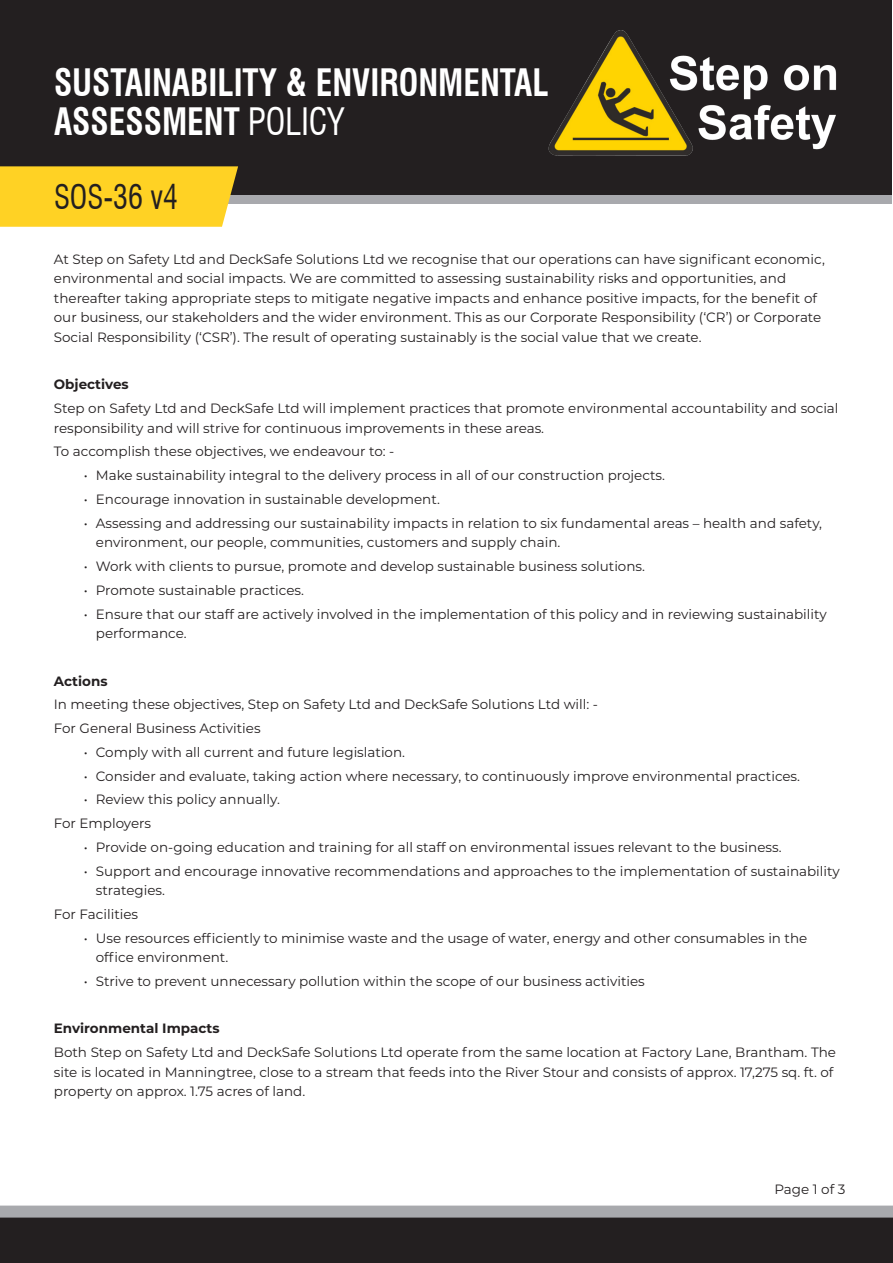
<style>
.page{position:relative;width:893px;height:1263px;background:#fff}
.page>*{position:absolute;margin:0;border:0;box-sizing:border-box;transform-origin:0 0}
.t1{font:700 condensed 36.9px/38.4px "Swiss 721 BT";color:#fff;scale:.9 1}
.t2{font:condensed 33px "Swiss 721 BT";color:#231f20;scale:.9 1}
.Body_Copy{font:13.5px/19.5px "Montserrat";color:#231f20}
.Sub_Heading{font:700 13.5px "Montserrat";color:#231f20}
.Page_number{font:13.5px "Montserrat";color:#231f20}
.s1{font-weight:400}
</style>
<div class="page">
<div style="left:1px;top:0;width:891px;height:195px;background:#231f20"></div>
<div style="left:1px;top:195px;width:891px;height:9px;background:#a8a9ad"></div>
<div style="left:0;top:166px;width:238px;height:61px;background:#ffd224"></div>
<img style="left:548px;top:30px;width:288px;height:126px">
<div style="left:0;top:1217px;width:893px;height:46px;background:#231f20"></div>
<div style="left:0;top:1205px;width:893px;height:12px;background:#a8a9ad"></div>
<p class="t1" style="left:54px;top:64px;width:551px">SUSTAINABILITY &amp; ENVIRONMENTAL<br>ASSESSMENT <span class="s1">POLICY</span></p>
<p class="t2" style="left:54px;top:177px;width:139px">SOS-36 v4</p>
<p class="Body_Copy" style="left:54px;top:249px;width:773px">At Step on Safety Ltd and DeckSafe Solutions Ltd we recognise that our operations can have significant economic, environmental and social impacts. We are committed to assessing sustainability risks and opportunities, and thereafter taking appropriate steps to mitigate negative impacts and enhance positive impacts, for the benefit of our business, our stakeholders and the wider environment. This as our Corporate Responsibility (‘CR’) or Corporate Social Responsibility (‘CSR’). The result of operating sustainably is the social value that we create.</p>
<p class="Sub_Heading" style="left:54px;top:375px;width:76px">Objectives</p>
<p class="Body_Copy" style="left:54px;top:398px;width:786px">Step on Safety Ltd and DeckSafe Ltd will implement practices that promote environmental accountability and social responsibility and will strive for continuous improvements in these areas.</p>
<p class="Body_Copy" style="left:54px;top:441px;width:342px">To accomplish these objectives, we endeavour to: -</p>
<p class="Body_Copy" style="left:84px;top:465px;width:583px">• Make sustainability integral to the delivery process in all of our construction projects.</p>
<p class="Body_Copy" style="left:84px;top:489px;width:358px">• Encourage innovation in sustainable development.</p>
<p class="Body_Copy" style="left:96px;top:513px;width:728px;text-indent:-12px">• Assessing and addressing our sustainability impacts in relation to six fundamental areas – health and safety, environment, our people, communities, customers and supply chain.</p>
<p class="Body_Copy" style="left:84px;top:556px;width:563px">• Work with clients to pursue, promote and develop sustainable business solutions.</p>
<p class="Body_Copy" style="left:84px;top:580px;width:222px">• Promote sustainable practices.</p>
<p class="Body_Copy" style="left:96px;top:603px;width:732px;text-indent:-12px">• Ensure that our staff are actively involved in the implementation of this policy and in reviewing sustainability performance.</p>
<p class="Sub_Heading" style="left:54px;top:671px;width:55px">Actions</p>
<p class="Body_Copy" style="left:54px;top:694px;width:546px">In meeting these objectives, Step on Safety Ltd and DeckSafe Solutions Ltd will: -</p>
<p class="Body_Copy" style="left:54px;top:718px;width:208px">For General Business Activities</p>
<p class="Body_Copy" style="left:84px;top:742px;width:323px">• Comply with all current and future legislation.</p>
<p class="Body_Copy" style="left:84px;top:765px;width:718px">• Consider and evaluate, taking action where necessary, to continuously improve environmental practices.</p>
<p class="Body_Copy" style="left:84px;top:789px;width:198px">• Review this policy annually.</p>
<p class="Body_Copy" style="left:54px;top:813px;width:99px">For Employers</p>
<p class="Body_Copy" style="left:84px;top:837px;width:699px">• Provide on-going education and training for all staff on environmental issues relevant to the business.</p>
<p class="Body_Copy" style="left:96px;top:860px;width:745px;text-indent:-12px">• Support and encourage innovative recommendations and approaches to the implementation of sustainability strategies.</p>
<p class="Body_Copy" style="left:54px;top:904px;width:86px">For Facilities</p>
<p class="Body_Copy" style="left:96px;top:927px;width:713px;text-indent:-12px">• Use resources efficiently to minimise waste and the usage of water, energy and other consumables in the office environment.</p>
<p class="Body_Copy" style="left:84px;top:971px;width:562px">• Strive to prevent unnecessary pollution within the scope of our business activities</p>
<p class="Sub_Heading" style="left:54px;top:1019px;width:167px">Environmental Impacts</p>
<p class="Body_Copy" style="left:54px;top:1042px;width:784px">Both Step on Safety Ltd and DeckSafe Solutions Ltd operate from the same location at Factory Lane, Brantham. The site is located in Manningtree, close to a stream that feeds into the River Stour and consists of approx. 17,275 sq. ft. of property on approx. 1.75 acres of land.</p>
<p class="Page_number" style="left:774px;top:1180px;width:73px">Page 1 of 3</p>
</div>
